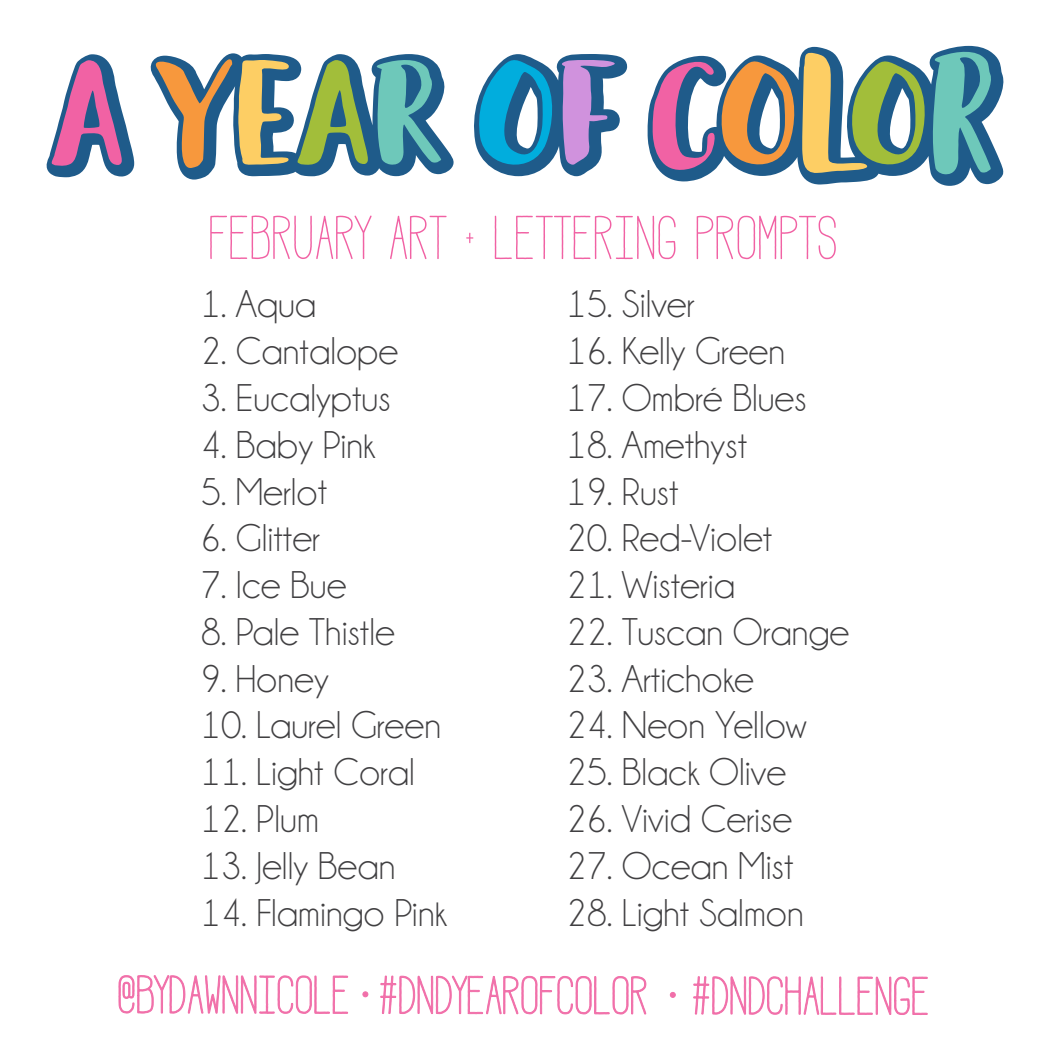
<style>
.page{position:relative;width:1050px;height:1050px;background:#fff}
.page>*{position:absolute;margin:0;border:0;box-sizing:border-box;transform-origin:0 0}
.t1{font:86.8px "Adrift";color:#f162a4}
.t2{font:74.81px "Adrift";color:#f16fa9}
.t3{font:39.02px "Champagne&Limousines";color:#414042}
</style>
<div class="page">
<svg style="left:118px;top:975px;width:231px;height:39px"></svg>
<svg style="left:380px;top:975px;width:267px;height:40px"></svg>
<svg style="left:693px;top:976px;width:235px;height:39px"></svg>
<svg style="left:362px;top:991px;width:6px;height:6px"></svg>
<svg style="left:670px;top:992px;width:6px;height:6px"></svg>
<svg style="left:647px;top:46px;width:357px;height:140px"></svg>
<svg style="left:46px;top:54px;width:88px;height:123px"></svg>
<svg style="left:150px;top:53px;width:304px;height:127px"></svg>
<svg style="left:474px;top:54px;width:154px;height:123px"></svg>
<svg style="left:652px;top:49px;width:345px;height:130px"></svg>
<h1 class="t1" style="left:210px;top:201px;width:631px">february art + lettering prompts</h1>
<p class="t3" style="left:201px;top:285px;width:117px">1. Aqua</p>
<p class="t3" style="left:201px;top:331px;width:199px">2. Cantalope</p>
<p class="t3" style="left:201px;top:378px;width:191px">3. Eucalyptus</p>
<p class="t3" style="left:201px;top:425px;width:176px">4. Baby Pink</p>
<p class="t3" style="left:201px;top:472px;width:128px">5. Merlot</p>
<p class="t3" style="left:201px;top:519px;width:121px">6. Glitter</p>
<p class="t3" style="left:201px;top:565px;width:147px">7. Ice Bue</p>
<p class="t3" style="left:201px;top:612px;width:196px">8. Pale Thistle</p>
<p class="t3" style="left:201px;top:659px;width:130px">9. Honey</p>
<p class="t3" style="left:201px;top:706px;width:242px">10. Laurel Green</p>
<p class="t3" style="left:201px;top:752px;width:216px">11. Light Coral</p>
<p class="t3" style="left:201px;top:799px;width:120px">12. Plum</p>
<p class="t3" style="left:201px;top:846px;width:196px">13. Jelly Bean</p>
<p class="t3" style="left:201px;top:893px;width:247px">14. Flamingo Pink</p>
<p class="t3" style="left:566px;top:285px;width:130px">15. Silver</p>
<p class="t3" style="left:566px;top:331px;width:220px">16. Kelly Green</p>
<p class="t3" style="left:566px;top:378px;width:242px">17. Ombré Blues</p>
<p class="t3" style="left:566px;top:425px;width:182px">18. Amethyst</p>
<p class="t3" style="left:566px;top:472px;width:114px">19. Rust</p>
<p class="t3" style="left:566px;top:519px;width:208px">20. Red-Violet</p>
<p class="t3" style="left:566px;top:565px;width:170px">21. Wisteria</p>
<p class="t3" style="left:566px;top:612px;width:284px">22. Tuscan Orange</p>
<p class="t3" style="left:566px;top:659px;width:189px">23. Artichoke</p>
<p class="t3" style="left:566px;top:706px;width:242px">24. Neon Yellow</p>
<p class="t3" style="left:566px;top:752px;width:221px">25. Black Olive</p>
<p class="t3" style="left:566px;top:799px;width:227px">26. Vivid Cerise</p>
<p class="t3" style="left:567px;top:846px;width:229px">27. Ocean Mist</p>
<p class="t3" style="left:567px;top:893px;width:239px">28. Light Salmon</p>
<h2 class="t2" style="left:119px;top:964px;width:814px">@bydawnnicole #dndyearofcolor #dndchallenge</h2>
</div>
